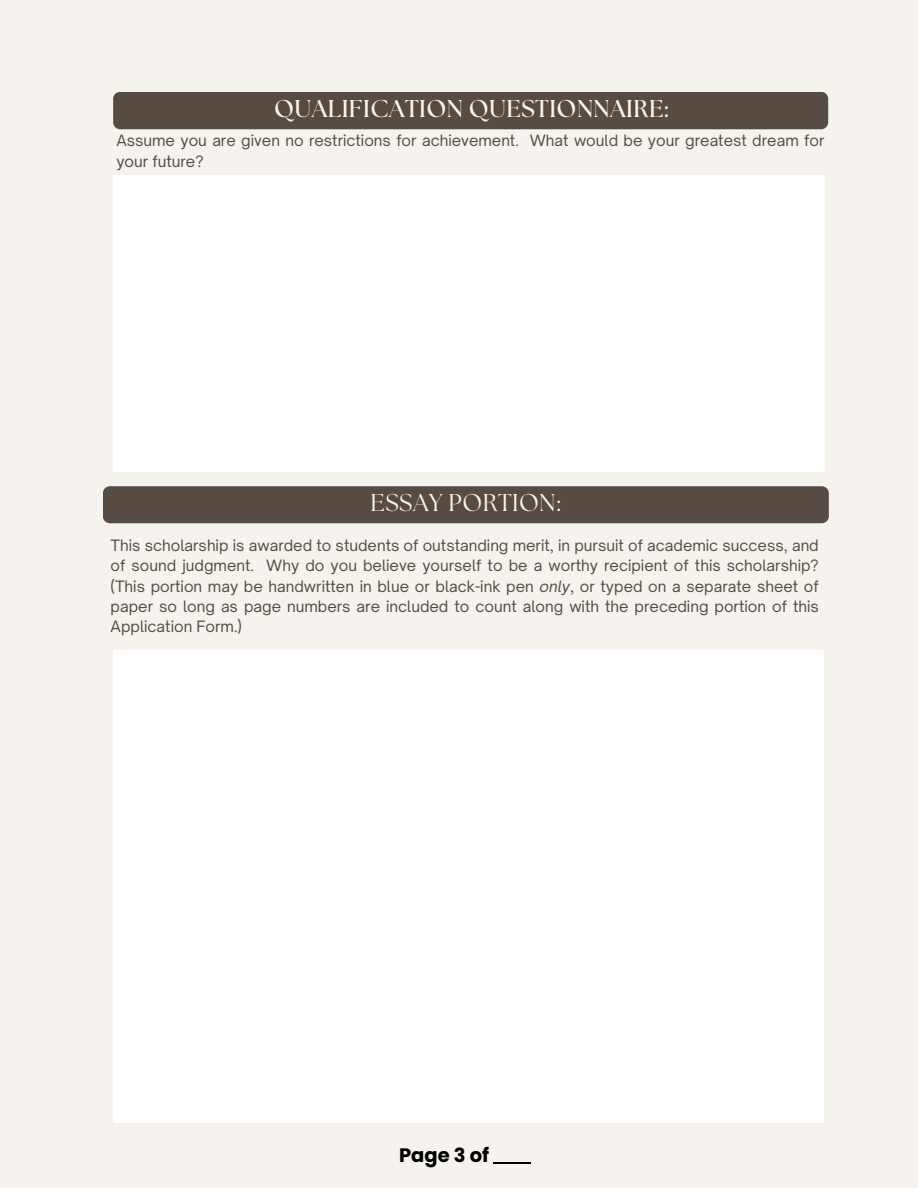
<style>
.page{position:relative;width:918px;height:1188px;background:#f6f2ee}
.page>*{position:absolute;margin:0;border:0;box-sizing:border-box;transform-origin:0 0}
.t1{font:700 24.3px "The Seasons";letter-spacing:.02em;color:#fff2e6}
.t2{font:24.3px "The Seasons";letter-spacing:.02em;color:#fff2e6}
.t3{font:700 19.5px "Poppins";color:#000}
.t4{font:15px/20.2px "Open Sauce One";color:#564c43}
.s1{font-style:italic}
</style>
<div class="page">
<div style="left:113px;top:92px;width:715px;height:37px;background:#564c43;border-radius:7px"></div>
<div style="left:113px;top:175px;width:711px;height:296px;background:#fff"></div>
<div style="left:103px;top:486px;width:726px;height:37px;background:#564c43;border-radius:7px"></div>
<div style="left:113px;top:651px;width:711px;height:472px;background:#fff"></div>
<hr style="left:493px;top:1163px;width:38px;height:1px;background:#000">
<h1 class="t1" style="left:274px;top:97px;width:395px">QUALIFICATION QUESTIONNAIRE:</h1>
<p class="t4" style="left:116px;top:131px;width:710px">Assume you are given no restrictions for achievement. What would be your greatest dream for your future?</p>
<h2 class="t2" style="left:371px;top:492px;width:191px">ESSAY PORTION:</h2>
<p class="t4" style="left:111px;top:535px;width:710px;text-align:justify">This scholarship is awarded to students of outstanding merit, in pursuit of academic success, and of sound judgment. Why do you believe yourself to be a worthy recipient of this scholarship? (This portion may be handwritten in blue or black-ink pen <span class="s1">only</span>, or typed on a separate sheet of paper so long as page numbers are included to count along with the preceding portion of this Application Form.)</p>
<h3 class="t3" style="left:399px;top:1141px;width:92px">Page 3 of</h3>
</div>
